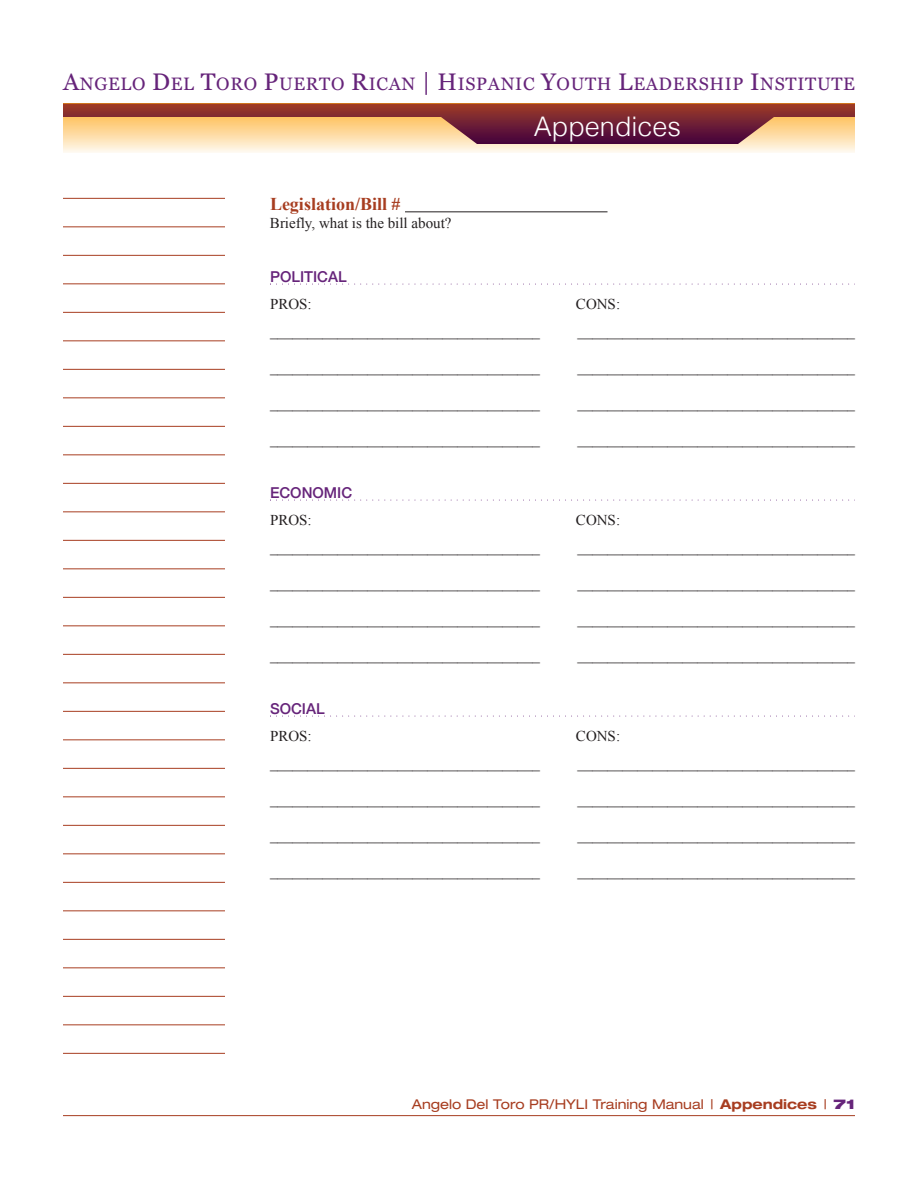
<style>
.page{position:relative;width:918px;height:1188px;background:#fff}
.page>*{position:absolute;margin:0;border:0;box-sizing:border-box;transform-origin:0 0}
.t1{font:300 27px "Helvetica";color:#fff}
.t2{font:18px "Georgia";letter-spacing:.04em;color:#66247a}
.t3{font:700 18px "Times New Roman";color:#a73d20}
.t4{font:15px "Times New Roman";color:#231f20}
.t5{font:500 15px "Helvetica Neue";color:#66247a}
.t6{font:expanded 13.5px "Helvetica Neue";color:#a73d20}
.s1{font-size:24px}
.s2{font-weight:700}
.s3{font-weight:900;color:#66247a}
</style>
<div class="page">
<hr style="left:405px;top:211px;width:203px;height:1px;background:#231f20">
<svg style="left:270px;top:284px;width:585px;height:1px"></svg>
<svg style="left:270px;top:500px;width:585px;height:1px"></svg>
<svg style="left:270px;top:716px;width:585px;height:1px"></svg>
<svg style="left:63px;top:144px;width:792px;height:9px;background:#fef3e0"></svg>
<hr style="left:63px;top:1115px;width:792px;height:1px;background:#a73d20">
<hr style="left:63px;top:198px;width:162px;height:1px;background:#a73d20">
<hr style="left:63px;top:226px;width:162px;height:1px;background:#a73d20">
<hr style="left:63px;top:255px;width:162px;height:1px;background:#a73d20">
<hr style="left:63px;top:283px;width:162px;height:1px;background:#a73d20">
<hr style="left:63px;top:312px;width:162px;height:1px;background:#a73d20">
<hr style="left:63px;top:340px;width:162px;height:1px;background:#a73d20">
<hr style="left:63px;top:369px;width:162px;height:1px;background:#a73d20">
<hr style="left:63px;top:397px;width:162px;height:1px;background:#a73d20">
<hr style="left:63px;top:426px;width:162px;height:1px;background:#a73d20">
<hr style="left:63px;top:454px;width:162px;height:1px;background:#a73d20">
<hr style="left:63px;top:483px;width:162px;height:1px;background:#a73d20">
<hr style="left:63px;top:511px;width:162px;height:1px;background:#a73d20">
<hr style="left:63px;top:540px;width:162px;height:1px;background:#a73d20">
<hr style="left:63px;top:568px;width:162px;height:1px;background:#a73d20">
<hr style="left:63px;top:597px;width:162px;height:1px;background:#a73d20">
<hr style="left:63px;top:625px;width:162px;height:1px;background:#a73d20">
<hr style="left:63px;top:654px;width:162px;height:1px;background:#a73d20">
<hr style="left:63px;top:682px;width:162px;height:1px;background:#a73d20">
<hr style="left:63px;top:711px;width:162px;height:1px;background:#a73d20">
<hr style="left:63px;top:739px;width:162px;height:1px;background:#a73d20">
<hr style="left:63px;top:768px;width:162px;height:1px;background:#a73d20">
<hr style="left:63px;top:796px;width:162px;height:1px;background:#a73d20">
<hr style="left:63px;top:825px;width:162px;height:1px;background:#a73d20">
<hr style="left:63px;top:853px;width:162px;height:1px;background:#a73d20">
<hr style="left:63px;top:882px;width:162px;height:1px;background:#a73d20">
<hr style="left:63px;top:910px;width:162px;height:1px;background:#a73d20">
<hr style="left:63px;top:939px;width:162px;height:1px;background:#a73d20">
<hr style="left:63px;top:967px;width:162px;height:1px;background:#a73d20">
<hr style="left:63px;top:996px;width:162px;height:1px;background:#a73d20">
<hr style="left:63px;top:1024px;width:162px;height:1px;background:#a73d20">
<hr style="left:63px;top:1053px;width:162px;height:1px;background:#a73d20">
<svg style="left:63px;top:104px;width:792px;height:40px;background:#b2705b"></svg>
<p class="t2" style="left:63px;top:74px;width:794px"><span class="s1">A</span>NGELO <span class="s1">D</span>EL <span class="s1">T</span>ORO <span class="s1">P</span>UERTO <span class="s1">R</span>ICAN <span class="s1">| H</span>ISPANIC <span class="s1">Y</span>OUTH <span class="s1">L</span>EADERSHIP <span class="s1">I</span>NSTITUTE</p>
<h1 class="t1" style="left:534px;top:116px;width:149px">Appendices</h1>
<p class="t3" style="left:270px;top:194px;width:132px">Legislation/Bill #</p>
<p class="t4" style="left:270px;top:215px;width:183px">Briefly, what is the bill about?</p>
<p class="t5" style="left:270px;top:268px;width:78px">POLITICAL</p>
<p class="t4" style="left:270px;top:296px;width:43px">PROS:</p>
<p class="t4" style="left:576px;top:296px;width:46px">CONS:</p>
<p class="t4" style="left:270px;top:323px;width:271px">____________________________________</p>
<p class="t4" style="left:578px;top:323px;width:279px">_____________________________________</p>
<p class="t4" style="left:270px;top:359px;width:271px">____________________________________</p>
<p class="t4" style="left:578px;top:359px;width:279px">_____________________________________</p>
<p class="t4" style="left:270px;top:395px;width:271px">____________________________________</p>
<p class="t4" style="left:578px;top:395px;width:279px">_____________________________________</p>
<p class="t4" style="left:270px;top:431px;width:271px">____________________________________</p>
<p class="t4" style="left:578px;top:431px;width:279px">_____________________________________</p>
<p class="t5" style="left:270px;top:484px;width:84px">ECONOMIC</p>
<p class="t4" style="left:270px;top:512px;width:43px">PROS:</p>
<p class="t4" style="left:576px;top:512px;width:46px">CONS:</p>
<p class="t4" style="left:270px;top:539px;width:271px">____________________________________</p>
<p class="t4" style="left:578px;top:539px;width:279px">_____________________________________</p>
<p class="t4" style="left:270px;top:575px;width:271px">____________________________________</p>
<p class="t4" style="left:578px;top:575px;width:279px">_____________________________________</p>
<p class="t4" style="left:270px;top:611px;width:271px">____________________________________</p>
<p class="t4" style="left:578px;top:611px;width:279px">_____________________________________</p>
<p class="t4" style="left:270px;top:647px;width:271px">____________________________________</p>
<p class="t4" style="left:578px;top:647px;width:279px">_____________________________________</p>
<p class="t5" style="left:270px;top:700px;width:56px">SOCIAL</p>
<p class="t4" style="left:270px;top:728px;width:43px">PROS:</p>
<p class="t4" style="left:576px;top:728px;width:46px">CONS:</p>
<p class="t4" style="left:270px;top:755px;width:271px">____________________________________</p>
<p class="t4" style="left:578px;top:755px;width:279px">_____________________________________</p>
<p class="t4" style="left:270px;top:791px;width:271px">____________________________________</p>
<p class="t4" style="left:578px;top:791px;width:279px">_____________________________________</p>
<p class="t4" style="left:270px;top:827px;width:271px">____________________________________</p>
<p class="t4" style="left:578px;top:827px;width:279px">_____________________________________</p>
<p class="t4" style="left:270px;top:863px;width:271px">____________________________________</p>
<p class="t4" style="left:578px;top:863px;width:279px">_____________________________________</p>
<p class="t6" style="left:412px;top:1099px;width:445px">Angelo Del Toro PR/HYLI Training Manual | <span class="s2">Appendices</span> | <span class="s3">71</span></p>
</div>
